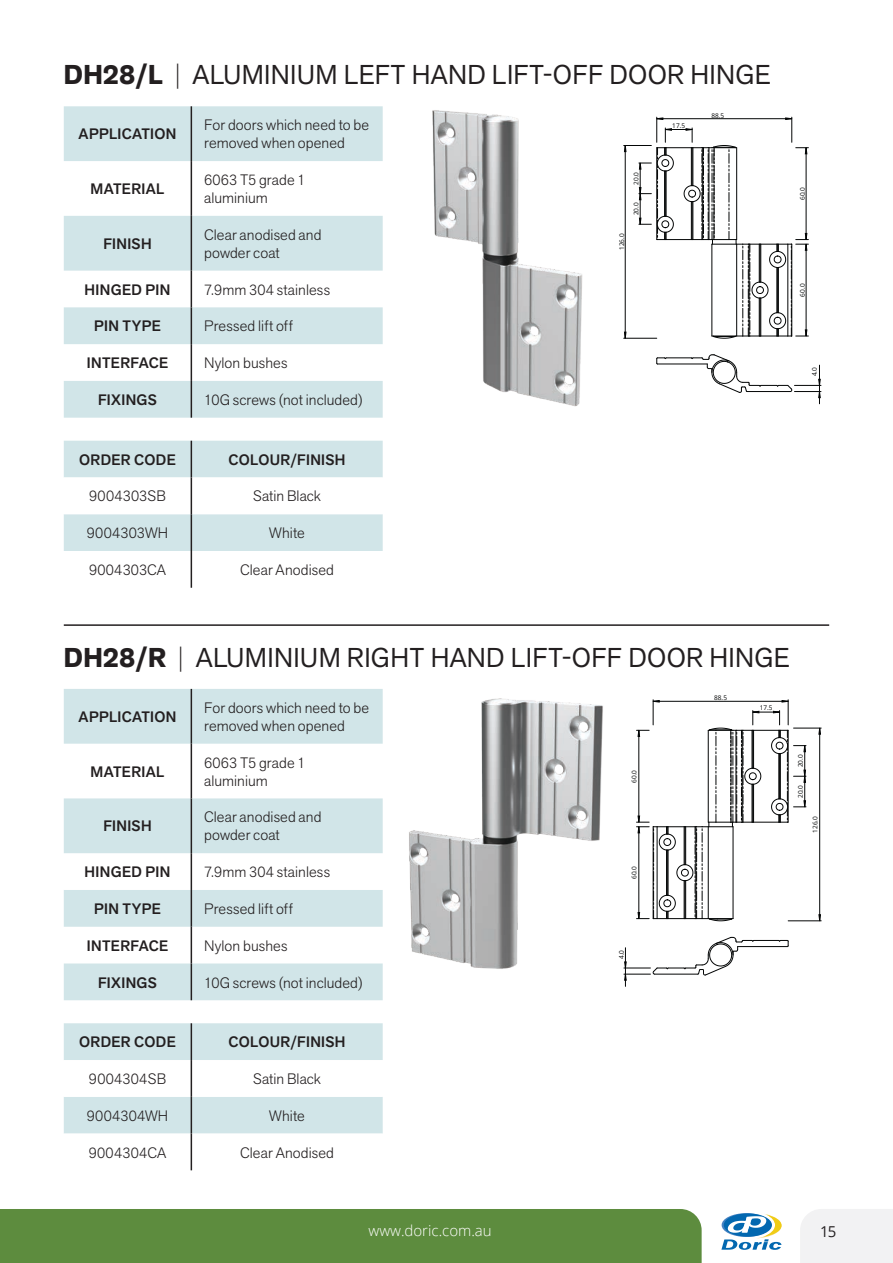
<style>
.page{position:relative;width:893px;height:1263px;background:#fff}
.page>*{position:absolute;margin:0;border:0;box-sizing:border-box;transform-origin:0 0}
.t1{font:27px "Akzid Grtsk Next";letter-spacing:.01em;color:#231f20}
.t2{font:300 15px/18px "Akzid Grtsk Next";letter-spacing:.005em;color:#231f20}
.t3{font:500 15px "Akzid Grtsk Next";letter-spacing:.02em;color:#231f20}
.t4{font:300 15px "Open Sans";color:#fff}
.t5{font:15px "Open Sans";color:#231f20}
.t6{font:6.45px "Open Sans";color:#030505}
.s1{font-weight:700}
.s2{font-weight:200}
</style>
<div class="page">
<div style="left:9px;top:1209px;width:693px;height:54px;background:#5d8c3e"></div>
<div style="left:0;top:1209px;width:9px;height:54px;background:#5d8c3e"></div>
<div style="left:722px;top:1213px;width:49px;height:24px;background:#9cbdde;border-radius:50%"></div>
<svg style="left:724px;top:1213px;width:48px;height:24px"></svg>
<svg style="left:721px;top:1214px;width:60px;height:36px"></svg>
<div style="left:800px;top:1209px;width:93px;height:54px;background:#f2f2f3"></div>
<svg style="left:64px;top:106px;width:319px;height:312px;fill:#d1e5e8"></svg>
<hr style="left:191px;top:106px;width:1px;height:55px;background:#231f20">
<hr style="left:191px;top:161px;width:1px;height:55px;background:#231f20">
<hr style="left:191px;top:216px;width:1px;height:55px;background:#231f20">
<hr style="left:191px;top:271px;width:1px;height:36px;background:#231f20">
<hr style="left:191px;top:307px;width:1px;height:37px;background:#231f20">
<hr style="left:191px;top:344px;width:1px;height:37px;background:#231f20">
<hr style="left:191px;top:381px;width:1px;height:37px;background:#231f20">
<svg style="left:64px;top:441px;width:319px;height:147px"></svg>
<hr style="left:191px;top:441px;width:1px;height:36px;background:#231f20">
<hr style="left:191px;top:477px;width:1px;height:37px;background:#231f20">
<hr style="left:191px;top:514px;width:1px;height:37px;background:#231f20">
<hr style="left:191px;top:551px;width:1px;height:37px;background:#231f20">
<hr style="left:64px;top:624px;width:765px;height:2px;background:#231f20">
<svg style="left:656px;top:354px;width:165px;height:50px"></svg>
<svg style="left:624px;top:117px;width:184px;height:222px"></svg>
<img style="left:432px;top:110px;width:151px;height:297px">
<svg style="left:64px;top:689px;width:319px;height:311px;fill:#d1e5e8"></svg>
<hr style="left:191px;top:689px;width:1px;height:55px;background:#231f20">
<hr style="left:191px;top:744px;width:1px;height:54px;background:#231f20">
<hr style="left:191px;top:798px;width:1px;height:55px;background:#231f20">
<hr style="left:191px;top:853px;width:1px;height:37px;background:#231f20">
<hr style="left:191px;top:890px;width:1px;height:37px;background:#231f20">
<hr style="left:191px;top:927px;width:1px;height:36px;background:#231f20">
<hr style="left:191px;top:963px;width:1px;height:37px;background:#231f20">
<svg style="left:64px;top:1023px;width:319px;height:147px"></svg>
<hr style="left:191px;top:1023px;width:1px;height:37px;background:#231f20">
<hr style="left:191px;top:1060px;width:1px;height:37px;background:#231f20">
<hr style="left:191px;top:1097px;width:1px;height:36px;background:#231f20">
<hr style="left:191px;top:1133px;width:1px;height:37px;background:#231f20">
<svg style="left:624px;top:937px;width:165px;height:49px"></svg>
<svg style="left:636px;top:700px;width:185px;height:221px"></svg>
<img style="left:409px;top:698px;width:194px;height:271px">
<h1 class="t1" style="left:64px;top:57px;width:708px"><span class="s1">DH28/L</span> <span class="s2">|</span> ALUMINIUM LEFT HAND LIFT-OFF DOOR HINGE</h1>
<p class="t3" style="left:79px;top:124px;width:99px">APPLICATION</p>
<p class="t2" style="left:204px;top:116px;width:167px">For doors which need to be removed when opened</p>
<p class="t3" style="left:91px;top:179px;width:75px">MATERIAL</p>
<p class="t2" style="left:204px;top:171px;width:103px">6063 T5 grade 1 aluminium</p>
<p class="t3" style="left:103px;top:234px;width:50px">FINISH</p>
<p class="t2" style="left:204px;top:225px;width:119px">Clear anodised and powder coat</p>
<p class="t3" style="left:85px;top:280px;width:87px">HINGED PIN</p>
<p class="t2" style="left:204px;top:280px;width:127px">7.9mm 304 stainless</p>
<p class="t3" style="left:94px;top:316px;width:68px">PIN TYPE</p>
<p class="t2" style="left:204px;top:317px;width:90px">Pressed lift off</p>
<p class="t3" style="left:87px;top:353px;width:83px">INTERFACE</p>
<p class="t2" style="left:204px;top:354px;width:85px">Nylon bushes</p>
<p class="t3" style="left:98px;top:390px;width:60px">FIXINGS</p>
<p class="t2" style="left:204px;top:391px;width:161px">10G screws (not included)</p>
<p class="t3" style="left:79px;top:450px;width:98px">ORDER CODE</p>
<p class="t3" style="left:228px;top:450px;width:119px">COLOUR/FINISH</p>
<p class="t2" style="left:89px;top:487px;width:78px">9004303SB</p>
<p class="t2" style="left:253px;top:487px;width:69px">Satin Black</p>
<p class="t2" style="left:87px;top:524px;width:83px">9004303WH</p>
<p class="t2" style="left:269px;top:524px;width:37px">White</p>
<p class="t2" style="left:89px;top:561px;width:79px">9004303CA</p>
<p class="t2" style="left:240px;top:561px;width:95px">Clear Anodised</p>
<p class="t6" style="left:617px;top:250px;width:18px;rotate:-90deg">126.0</p>
<p class="t6" style="left:632px;top:185px;width:14px;rotate:-90deg">20.0</p>
<p class="t6" style="left:632px;top:215px;width:14px;rotate:-90deg">20.0</p>
<p class="t6" style="left:672px;top:122px;width:14px">17.5</p>
<p class="t6" style="left:711px;top:111px;width:14px">88.5</p>
<p class="t6" style="left:798px;top:200px;width:14px;rotate:-90deg">60.0</p>
<p class="t6" style="left:798px;top:296px;width:14px;rotate:-90deg">60.0</p>
<p class="t6" style="left:810px;top:376px;width:11px;rotate:-90deg">4.0</p>
<h1 class="t1" style="left:64px;top:640px;width:727px"><span class="s1">DH28/R</span> <span class="s2">|</span> ALUMINIUM RIGHT HAND LIFT-OFF DOOR HINGE</h1>
<p class="t3" style="left:79px;top:707px;width:99px">APPLICATION</p>
<p class="t2" style="left:204px;top:698px;width:167px">For doors which need to be removed when opened</p>
<p class="t3" style="left:91px;top:762px;width:75px">MATERIAL</p>
<p class="t2" style="left:204px;top:753px;width:103px">6063 T5 grade 1 aluminium</p>
<p class="t3" style="left:103px;top:816px;width:50px">FINISH</p>
<p class="t2" style="left:204px;top:808px;width:119px">Clear anodised and powder coat</p>
<p class="t3" style="left:85px;top:862px;width:87px">HINGED PIN</p>
<p class="t2" style="left:204px;top:863px;width:127px">7.9mm 304 stainless</p>
<p class="t3" style="left:94px;top:899px;width:68px">PIN TYPE</p>
<p class="t2" style="left:204px;top:900px;width:90px">Pressed lift off</p>
<p class="t3" style="left:87px;top:936px;width:83px">INTERFACE</p>
<p class="t2" style="left:204px;top:936px;width:85px">Nylon bushes</p>
<p class="t3" style="left:98px;top:972px;width:60px">FIXINGS</p>
<p class="t2" style="left:204px;top:973px;width:161px">10G screws (not included)</p>
<p class="t6" style="left:714px;top:693px;width:14px">88.5</p>
<p class="t6" style="left:760px;top:703px;width:14px">17.5</p>
<p class="t6" style="left:630px;top:783px;width:14px;rotate:-90deg">60.0</p>
<p class="t6" style="left:630px;top:879px;width:14px;rotate:-90deg">60.0</p>
<p class="t6" style="left:617px;top:959px;width:11px;rotate:-90deg">4.0</p>
<p class="t6" style="left:796px;top:767px;width:14px;rotate:-90deg">20.0</p>
<p class="t6" style="left:796px;top:798px;width:14px;rotate:-90deg">20.0</p>
<p class="t6" style="left:811px;top:833px;width:18px;rotate:-90deg">126.0</p>
<p class="t3" style="left:79px;top:1032px;width:98px">ORDER CODE</p>
<p class="t3" style="left:228px;top:1032px;width:119px">COLOUR/FINISH</p>
<p class="t2" style="left:89px;top:1070px;width:79px">9004304SB</p>
<p class="t2" style="left:253px;top:1070px;width:69px">Satin Black</p>
<p class="t2" style="left:87px;top:1106px;width:83px">9004304WH</p>
<p class="t2" style="left:269px;top:1106px;width:37px">White</p>
<p class="t2" style="left:89px;top:1143px;width:79px">9004304CA</p>
<p class="t2" style="left:240px;top:1143px;width:95px">Clear Anodised</p>
<p class="t4" style="left:368px;top:1220px;width:125px">www.doric.com.au</p>
<p class="t5" style="left:820px;top:1222px;width:18px">15</p>
</div>
